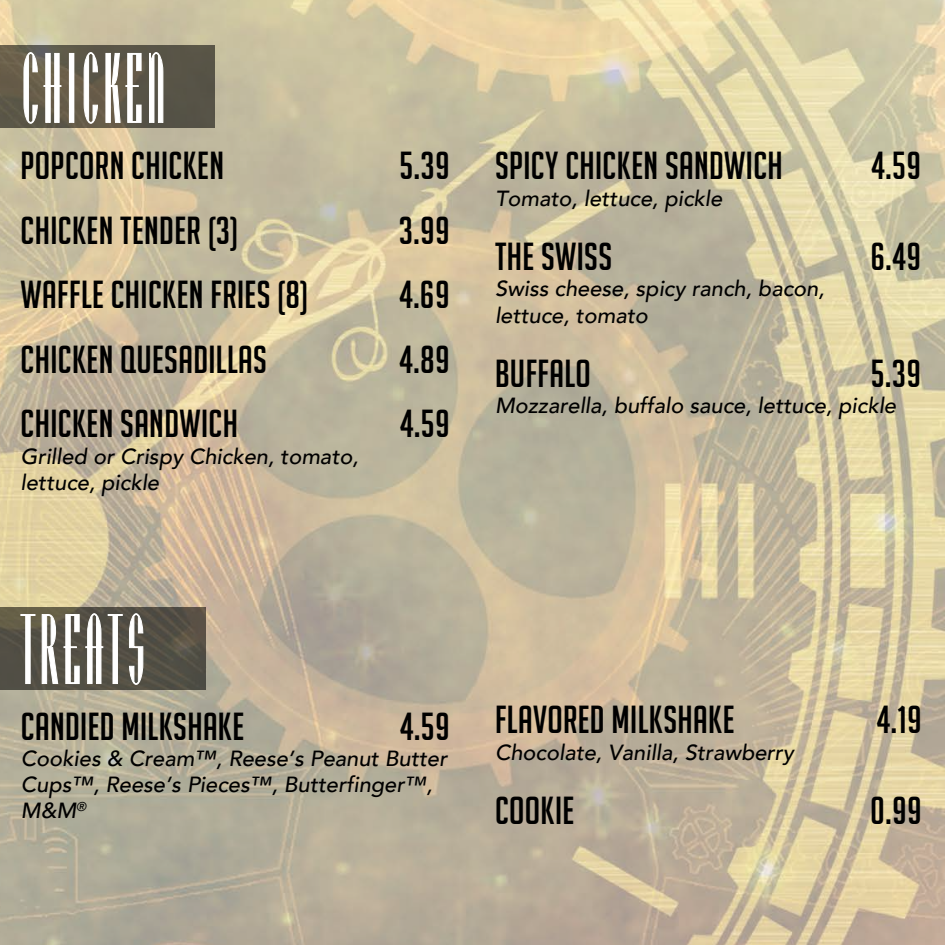
<style>
.page{position:relative;width:945px;height:945px;background:#fff}
.page>*{position:absolute;margin:0;border:0;box-sizing:border-box;transform-origin:0 0}
.t1{font:96.88px "Arcadia";letter-spacing:.04em;color:#fff}
.t2{font:38.12px "Big Noodle Titling";letter-spacing:.01em;color:#000}
.t3{font:italic 500 21.88px/26.2px "Avenir";color:#000}
</style>
<div class="page">
<img style="left:0;top:0;width:945px;height:945px">
<svg style="left:0;top:45px;width:214px;height:82px;fill:#595547"></svg>
<svg style="left:23px;top:52px;width:39px;height:72px"></svg>
<div style="left:69px;top:53px;width:5px;height:70px;border:1px solid #fff"></div>
<svg style="left:83px;top:52px;width:15px;height:72px"></svg>
<svg style="left:105px;top:53px;width:37px;height:70px"></svg>
<svg style="left:149px;top:52px;width:15px;height:71px"></svg>
<svg style="left:0;top:607px;width:206px;height:82px;fill:#524f45"></svg>
<svg style="left:20px;top:613px;width:103px;height:71px"></svg>
<svg style="left:129px;top:613px;width:15px;height:72px"></svg>
<h2 class="t1" style="left:21px;top:42px;width:147px">CHICKEN</h2>
<p class="t2" style="left:21px;top:145px;width:205px">POPCORN CHICKEN</p>
<p class="t2" style="left:400px;top:145px;width:52px">5.39</p>
<p class="t2" style="left:21px;top:210px;width:219px">CHICKEN TENDER (3)</p>
<p class="t2" style="left:399px;top:210px;width:52px">3.99</p>
<p class="t2" style="left:21px;top:274px;width:289px">WAFFLE CHICKEN FRIES (8)</p>
<p class="t2" style="left:399px;top:274px;width:52px">4.69</p>
<p class="t2" style="left:21px;top:339px;width:248px">CHICKEN QUESADILLAS</p>
<p class="t2" style="left:399px;top:339px;width:52px">4.89</p>
<p class="t2" style="left:21px;top:403px;width:219px">CHICKEN SANDWICH</p>
<p class="t2" style="left:400px;top:403px;width:51px">4.59</p>
<p class="t3" style="left:21px;top:443px;width:339px">Grilled or Crispy Chicken, tomato, lettuce, pickle</p>
<h2 class="t1" style="left:21px;top:603px;width:127px">TREATS</h2>
<p class="t2" style="left:21px;top:706px;width:225px">CANDIED MILKSHAKE</p>
<p class="t2" style="left:400px;top:706px;width:51px">4.59</p>
<p class="t3" style="left:21px;top:745px;width:428px">Cookies &amp; Cream™, Reese’s Peanut Butter<br>Cups™, Reese’s Pieces™, Butterfinger™,<br>M&amp;M<sup>®</sup></p>
<p class="t2" style="left:495px;top:145px;width:289px">SPICY CHICKEN SANDWICH</p>
<p class="t2" style="left:871px;top:145px;width:51px">4.59</p>
<p class="t3" style="left:495px;top:185px;width:229px">Tomato, lettuce, pickle</p>
<p class="t2" style="left:495px;top:236px;width:119px">THE SWISS</p>
<p class="t2" style="left:870px;top:236px;width:52px">6.49</p>
<p class="t3" style="left:495px;top:276px;width:331px">Swiss cheese, spicy ranch, bacon, lettuce, tomato</p>
<p class="t2" style="left:495px;top:353px;width:97px">BUFFALO</p>
<p class="t2" style="left:871px;top:353px;width:52px">5.39</p>
<p class="t3" style="left:495px;top:393px;width:403px">Mozzarella, buffalo sauce, lettuce, pickle</p>
<p class="t2" style="left:495px;top:699px;width:241px">FLAVORED MILKSHAKE</p>
<p class="t2" style="left:876px;top:699px;width:47px">4.19</p>
<p class="t3" style="left:495px;top:739px;width:300px">Chocolate, Vanilla, Strawberry</p>
<p class="t2" style="left:495px;top:790px;width:81px">COOKIE</p>
<p class="t2" style="left:870px;top:790px;width:53px">0.99</p>
</div>
